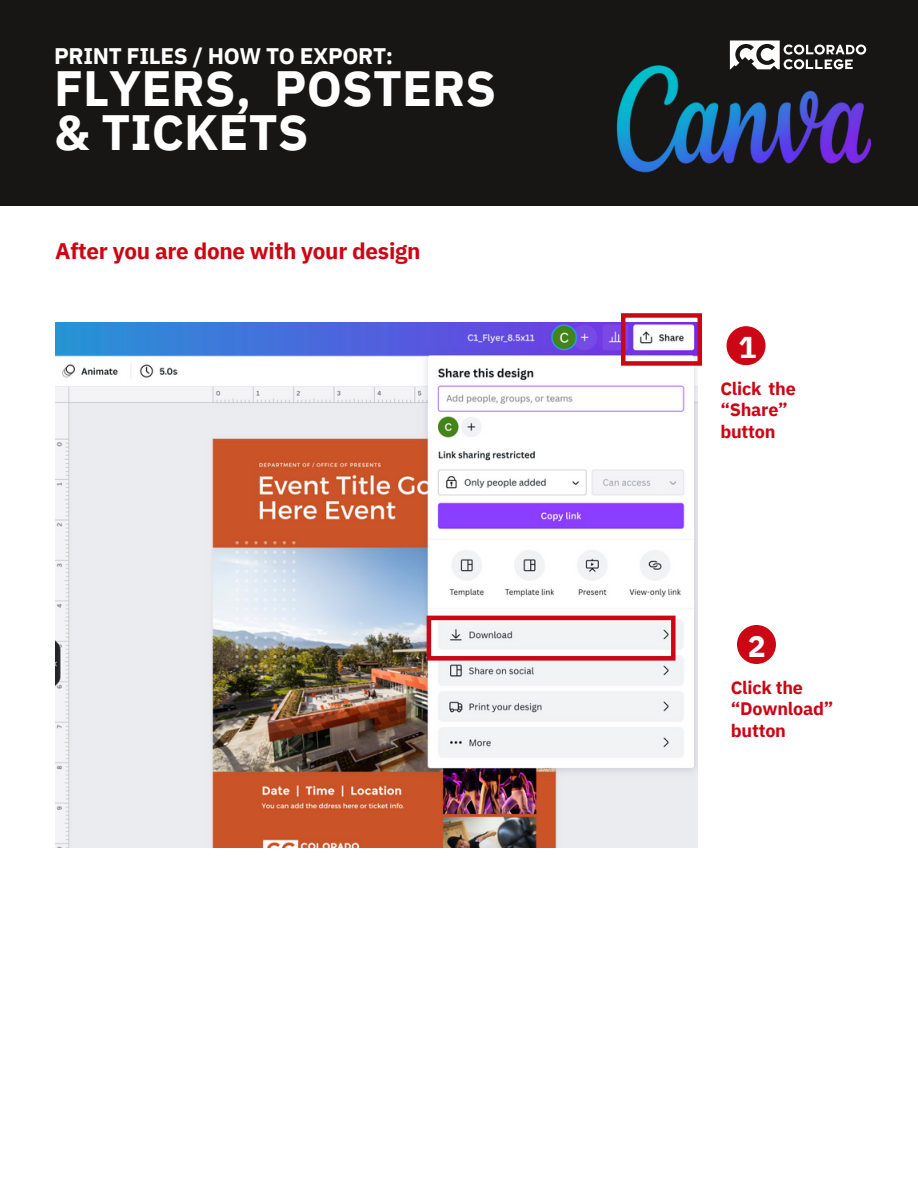
<style>
.page{position:relative;width:918px;height:1188px;background:#fff}
.page>*{position:absolute;margin:0;border:0;box-sizing:border-box;transform-origin:0 0}
.t1{font:700 49.5px/43.8px "IBM Plex Sans";color:#fff}
.t2{font:700 30px "IBM Plex Sans";color:#fff}
.t3{font:700 22.5px "IBM Plex Sans";letter-spacing:-.015em;color:#cb0615}
.t4{font:700 22.5px "IBM Plex Sans";letter-spacing:-.015em;color:#fff}
.t5{font:700 18px/21.3px "IBM Plex Sans";letter-spacing:-.015em;color:#cb0615}
</style>
<div class="page">
<div style="left:0;top:0;width:918px;height:205px;background:#171615"></div>
<img style="left:616px;top:40px;width:256px;height:133px">
<img style="left:55px;top:323px;width:642px;height:525px">
<svg style="left:427px;top:616px;width:249px;height:45px"></svg>
<svg style="left:621px;top:313px;width:81px;height:53px"></svg>
<div style="left:727px;top:326px;width:39px;height:39px;background:#cb0615;border-radius:50%"></div>
<div style="left:737px;top:625px;width:39px;height:39px;background:#cb0615;border-radius:50%"></div>
<p class="t4" style="left:54px;top:41px;width:341px">PRINT FILES / HOW TO EXPORT:</p>
<h1 class="t1" style="left:54px;top:66px;width:444px">FLYERS, POSTERS &amp; TICKETS</h1>
<p class="t3" style="left:55px;top:236px;width:367px">After you are done with your design</p>
<h2 class="t2" style="left:739px;top:327px;width:19px">1</h2>
<p class="t5" style="left:720px;top:378px;width:77px">Click the “Share” button</p>
<h2 class="t2" style="left:748px;top:626px;width:19px">2</h2>
<p class="t5" style="left:731px;top:676px;width:104px">Click the “Download” button</p>
</div>
